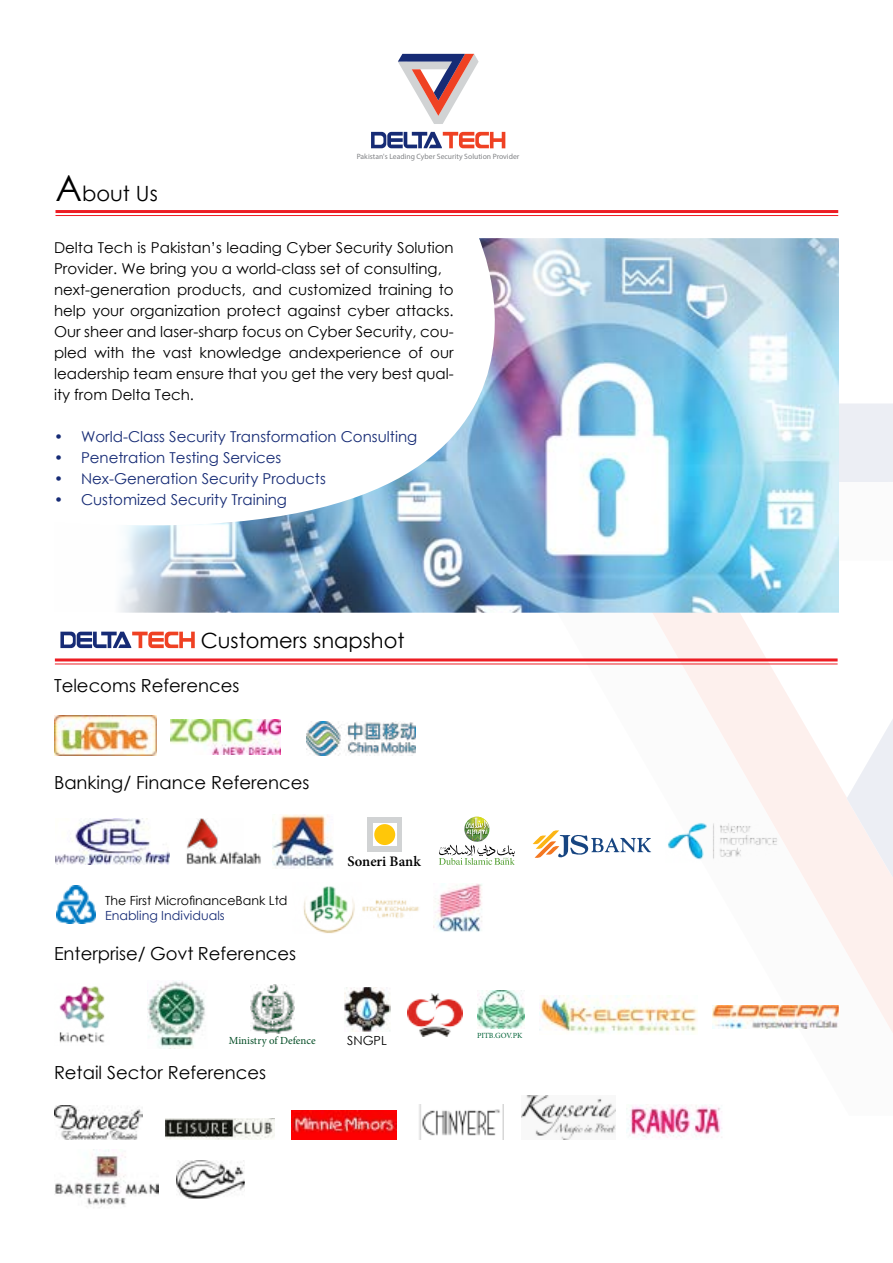
<style>
.page{position:relative;width:893px;height:1263px;background:#fff}
.page>*{position:absolute;margin:0;border:0;box-sizing:border-box;transform-origin:0 0}
.t1{font:21px "Century Gothic";color:#000}
.t2{font:18px "Century Gothic";color:#000}
.t3{font:15px/21px "Century Gothic";color:#000}
.t4{font:15px "Century Gothic";color:#162b75}
.t5{font:600 14.55px "Minion Pro";color:#000}
.t6{font:12.6px "Century Gothic";color:#000}
.t7{font:12.6px "Century Gothic";color:#162b75}
.t8{font:10.8px "Minion Pro";color:#024c24}
.t9{font:7.8px "Minion Pro";letter-spacing:-.005em;color:#016237}
.t10{font:7.65px "Myriad Pro";color:#808285}
.s1{font-size:36px}
</style>
<div class="page">
<svg style="left:697px;top:877px;width:196px;height:156px"></svg>
<svg style="left:481px;top:404px;width:412px;height:473px"></svg>
<svg style="left:371px;top:132px;width:134px;height:16px"></svg>
<svg style="left:398px;top:54px;width:81px;height:70px"></svg>
<hr style="left:56px;top:210px;width:782px;height:3px;background:#ed1d24">
<hr style="left:56px;top:215px;width:782px;height:1px;background:#ed1d24">
<svg style="left:60px;top:632px;width:135px;height:16px"></svg>
<hr style="left:55px;top:658px;width:783px;height:3px;background:#ed1d24">
<hr style="left:55px;top:663px;width:783px;height:1px;background:#ed1d24">
<img style="left:54px;top:715px;width:102px;height:40px">
<img style="left:171px;top:719px;width:109px;height:35px">
<img style="left:307px;top:721px;width:109px;height:34px">
<img style="left:272px;top:814px;width:62px;height:54px">
<img style="left:303px;top:886px;width:52px;height:48px">
<img style="left:362px;top:900px;width:57px;height:18px">
<img style="left:434px;top:883px;width:48px;height:49px">
<img style="left:56px;top:818px;width:114px;height:46px">
<img style="left:186px;top:818px;width:75px;height:46px">
<img style="left:56px;top:886px;width:40px;height:38px">
<img style="left:59px;top:986px;width:46px;height:57px">
<img style="left:147px;top:980px;width:58px;height:69px">
<img style="left:408px;top:993px;width:54px;height:43px">
<img style="left:540px;top:995px;width:157px;height:39px">
<img style="left:251px;top:984px;width:43px;height:50px">
<img style="left:345px;top:987px;width:45px;height:44px">
<img style="left:477px;top:990px;width:48px;height:39px">
<img style="left:712px;top:1005px;width:127px;height:23px">
<img style="left:54px;top:1105px;width:89px;height:34px">
<img style="left:165px;top:1118px;width:110px;height:21px">
<img style="left:291px;top:1110px;width:105px;height:29px">
<img style="left:419px;top:1104px;width:85px;height:35px">
<img style="left:521px;top:1095px;width:94px;height:44px">
<img style="left:627px;top:1104px;width:95px;height:34px">
<img style="left:54px;top:1149px;width:105px;height:59px">
<img style="left:176px;top:1160px;width:69px;height:39px">
<img style="left:119px;top:238px;width:720px;height:375px">
<div style="left:368px;top:817px;width:34px;height:35px;background:#d1d3d4"></div>
<svg style="left:373px;top:823px;width:23px;height:23px"></svg>
<div style="left:374px;top:824px;width:21px;height:21px;background:#ffc709;border-radius:50%"></div>
<img style="left:474px;top:812px;width:28px;height:5px">
<svg style="left:439px;top:817px;width:76px;height:48px"></svg>
<img style="left:665px;top:820px;width:114px;height:43px">
<svg style="left:533px;top:830px;width:118px;height:28px"></svg>
<h1 class="t1" style="left:56px;top:179px;width:104px"><span class="s1">A</span>bout Us</h1>
<p class="t10" style="left:357px;top:151px;width:164px">Pakistan's Leading Cyber Security Solution Provider</p>
<p class="t3" style="left:54px;top:237px;width:401px">Delta Tech is Pakistan’s leading Cyber Security Solution Provider. We bring you a world-class set of consulting, next-generation products, and customized training to help your organization protect against cyber attacks.<br>Our sheer and laser-sharp focus on Cyber Security, cou&shy;pled with the vast knowledge andexperience of our leadership team ensure that you get the very best qual&shy;ity from Delta Tech.</p>
<p class="t4" style="left:54px;top:426px;width:365px">• World-Class Security Transformation Consulting</p>
<p class="t4" style="left:54px;top:447px;width:229px">• Penetration Testing Services</p>
<p class="t4" style="left:54px;top:468px;width:273px">• Nex-Generation Security Products</p>
<p class="t4" style="left:54px;top:489px;width:235px">• Customized Security Training</p>
<h1 class="t1" style="left:201px;top:625px;width:205px">Customers snapshot</h1>
<p class="t2" style="left:54px;top:673px;width:187px">Telecoms References</p>
<p class="t2" style="left:54px;top:770px;width:257px">Banking/ Finance References</p>
<p class="t6" style="left:105px;top:891px;width:184px">The First MicrofinanceBank Ltd</p>
<p class="t7" style="left:105px;top:906px;width:121px">Enabling Individuals</p>
<p class="t2" style="left:54px;top:941px;width:244px">Enterprise/ Govt References</p>
<p class="t5" style="left:347px;top:851px;width:75px">Soneri Bank</p>
<p class="t8" style="left:229px;top:1033px;width:88px">Ministry of Defence</p>
<p class="t6" style="left:347px;top:1031px;width:41px">SNGPL</p>
<p class="t2" style="left:54px;top:1060px;width:214px">Retail Sector References</p>
<p class="t9" style="left:477px;top:1030px;width:47px">PITB.GOV.PK</p>
</div>
